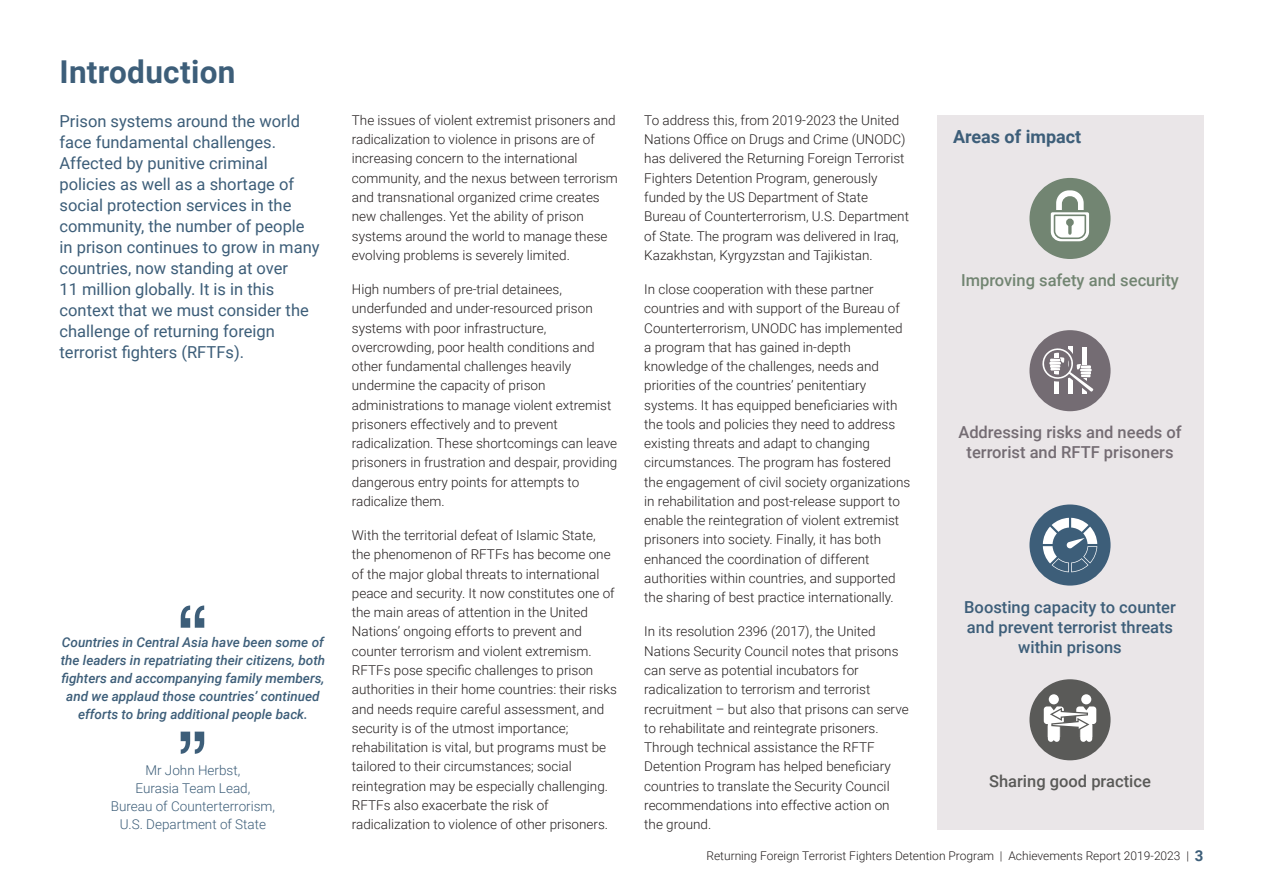
<style>
.page{position:relative;width:1263px;height:893px;background:#fff}
.page>*{position:absolute;margin:0;border:0;box-sizing:border-box;transform-origin:0 0}
.t1{font:700 31.5px "Roboto";letter-spacing:.01em;color:#3d5e79}
.t2{font:700 18px "Roboto";color:#3d5e79}
.t3{font:16.5px/21px "Roboto";color:#3d5e79}
.t4{font:500 16.5px/20.2px "Roboto";color:#3d5e79;text-align:center}
.t5{font:500 16.5px/20.2px "Roboto";color:#746c73;text-align:center}
.t6{font:500 16.5px "Roboto";color:#728572}
.t7{font:500 16.5px "Roboto";color:#5a5a58}
.t8{font:300 13.5px/19.2px "Roboto";color:#241f1f}
.t9{font:italic 500 13.5px/18px "Roboto";color:#3d5e79;text-align:center}
.t10{font:300 13.5px/18px "Roboto";color:#3d5e79;text-align:center}
.t11{font:300 12px "Roboto";color:#241f1f}
.s1{font-weight:700;font-size:15px;color:#3d5e79}
</style>
<div class="page">
<div style="left:936px;top:115px;width:267px;height:714px;background:#eae6e8"></div>
<div style="left:1029px;top:178px;width:81px;height:81px;background:#728572;border-radius:50%"></div>
<svg style="left:1051px;top:190px;width:38px;height:51px"></svg>
<div style="left:1029px;top:330px;width:81px;height:81px;background:#746c73;border-radius:50%"></div>
<svg style="left:1038px;top:341px;width:61px;height:58px"></svg>
<div style="left:1029px;top:504px;width:81px;height:82px;background:#3d5e79;border-radius:50%"></div>
<svg style="left:1043px;top:518px;width:54px;height:54px"></svg>
<div style="left:1029px;top:679px;width:81px;height:81px;background:#5a5a58;border-radius:50%"></div>
<div style="left:1049px;top:694px;width:10px;height:10px;background:#fff;border-radius:50%"></div>
<div style="left:1081px;top:694px;width:10px;height:10px;background:#fff;border-radius:50%"></div>
<svg style="left:1044px;top:706px;width:52px;height:36px"></svg>
<svg style="left:181px;top:605px;width:23px;height:23px"></svg>
<svg style="left:181px;top:732px;width:23px;height:22px"></svg>
<h1 class="t1" style="left:60px;top:50px;width:177px">Introduction</h1>
<p class="t3" style="left:60px;top:110px;width:262px">Prison systems around the world face fundamental challenges.<br>Affected by punitive criminal policies as well as a shortage of social protection services in the community, the number of people in prison continues to grow in many countries, now standing at over<br>11 million globally. It is in this context that we must consider the challenge of returning foreign terrorist fighters (RFTFs).</p>
<p class="t9" style="left:61px;top:633px;width:266px">Countries in Central Asia have been some of the leaders in repatriating their citizens, both fighters and accompanying family members, and we applaud those countries’ continued efforts to bring additional people back.</p>
<p class="t10" style="left:111px;top:761px;width:166px">Mr John Herbst,<br>Eurasia Team Lead,<br>Bureau of Counterterrorism,<br>U.S. Department of State</p>
<p class="t8" style="left:352px;top:110px;width:267px">The issues of violent extremist prisoners and radicalization to violence in prisons are of increasing concern to the international community, and the nexus between terrorism and transnational organized crime creates new challenges. Yet the ability of prison systems around the world to manage these evolving problems is severely limited.</p>
<p class="t8" style="left:352px;top:279px;width:267px">High numbers of pre-trial detainees, underfunded and under-resourced prison systems with poor infrastructure, overcrowding, poor health conditions and other fundamental challenges heavily undermine the capacity of prison administrations to manage violent extremist prisoners effectively and to prevent radicalization. These shortcomings can leave prisoners in frustration and despair, providing dangerous entry points for attempts to radicalize them.</p>
<p class="t8" style="left:352px;top:525px;width:266px">With the territorial defeat of Islamic State, the phenomenon of RFTFs has become one of the major global threats to international peace and security. It now constitutes one of the main areas of attention in the United Nations’ ongoing efforts to prevent and counter terrorism and violent extremism.<br>RFTFs pose specific challenges to prison authorities in their home countries: their risks and needs require careful assessment, and security is of the utmost importance; rehabilitation is vital, but programs must be tailored to their circumstances; social reintegration may be especially challenging.<br>RFTFs also exacerbate the risk of radicalization to violence of other prisoners.</p>
<p class="t8" style="left:644px;top:110px;width:266px">To address this, from 2019-2023 the United Nations Office on Drugs and Crime (UNODC) has delivered the Returning Foreign Terrorist Fighters Detention Program, generously funded by the US Department of State Bureau of Counterterrorism, U.S. Department of State. The program was delivered in Iraq, Kazakhstan, Kyrgyzstan and Tajikistan.</p>
<p class="t8" style="left:644px;top:279px;width:268px">In close cooperation with these partner countries and with support of the Bureau of Counterterrorism, UNODC has implemented a program that has gained in-depth knowledge of the challenges, needs and priorities of the countries’ penitentiary systems. It has equipped beneficiaries with the tools and policies they need to address existing threats and adapt to changing circumstances. The program has fostered the engagement of civil society organizations in rehabilitation and post-release support to enable the reintegration of violent extremist prisoners into society. Finally, it has both enhanced the coordination of different authorities within countries, and supported the sharing of best practice internationally.</p>
<p class="t8" style="left:644px;top:621px;width:266px">In its resolution 2396 (2017), the United Nations Security Council notes that prisons can serve as potential incubators for radicalization to terrorism and terrorist recruitment – but also that prisons can serve to rehabilitate and reintegrate prisoners.<br>Through technical assistance the RFTF Detention Program has helped beneficiary countries to translate the Security Council recommendations into effective action on the ground.</p>
<h2 class="t2" style="left:953px;top:124px;width:130px">Areas of impact</h2>
<p class="t6" style="left:961px;top:268px;width:219px">Improving safety and security</p>
<p class="t5" style="left:958px;top:421px;width:225px">Addressing risks and needs of terrorist and RFTF prisoners</p>
<p class="t4" style="left:964px;top:596px;width:213px">Boosting capacity to counter and prevent terrorist threats within prisons</p>
<p class="t7" style="left:989px;top:770px;width:163px">Sharing good practice</p>
<p class="t11" style="left:706px;top:847px;width:499px">Returning Foreign Terrorist Fighters Detention Program | Achievements Report 2019-2023 | <span class="s1">3</span></p>
</div>
